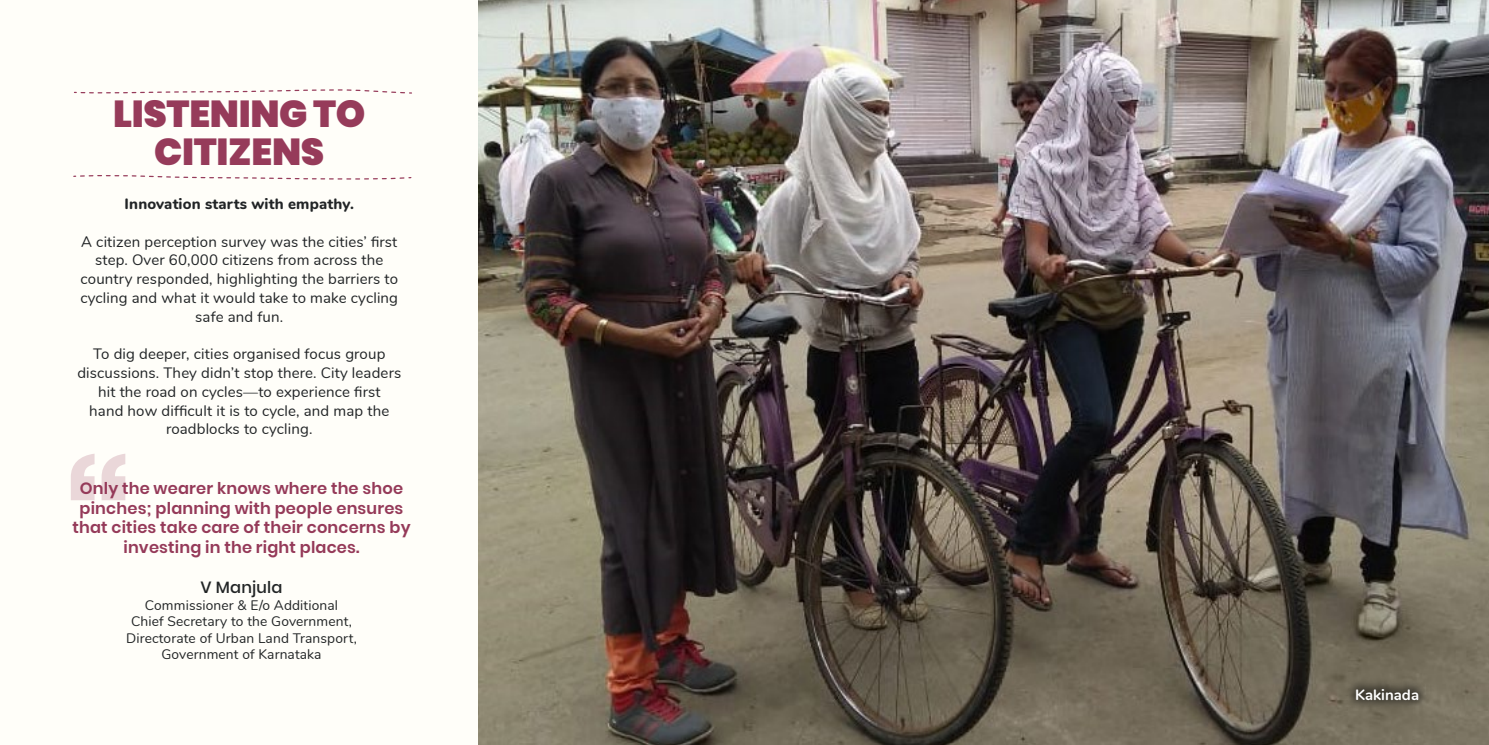
<style>
.page{position:relative;width:1489px;height:745px;background:#fff}
.page>*{position:absolute;margin:0;border:0;box-sizing:border-box;transform-origin:0 0}
.t1{font:900 125px "Swiss 721 BT";color:#953a59}
.t2{font:900 37.5px/37.5px "Poppins";letter-spacing:-.01em;color:#963b5a;text-align:center}
.t3{font:600 16.25px/19.5px "Poppins";letter-spacing:.01em;color:#953a59;text-align:center}
.t4{font:500 16.25px "Poppins";letter-spacing:.01em;color:#212425}
.t5{font:15px/18.8px "Nunito";letter-spacing:.01em;color:#212426;text-align:center}
.t6{font:800 15px "Nunito";letter-spacing:.01em;color:#212426}
.t7{font:700 15px "Nunito";color:#fff}
.t8{font:13.75px/16.5px "Nunito";letter-spacing:.01em;color:#212425;text-align:center}
</style>
<div class="page">
<div style="left:0;top:0;width:478px;height:744px;background:#fffef9"></div>
<svg style="left:73px;top:175px;width:339px;height:5px"></svg>
<svg style="left:74px;top:89px;width:338px;height:5px"></svg>
<img style="left:478px;top:0;width:1010px;height:744px">
<div style="left:1344px;top:677px;width:85px;height:33px;background:#000;opacity:.5"></div>
<h2 class="t2" style="left:113px;top:95px;width:254px">LISTENING TO<br>CITIZENS</h2>
<p class="t6" style="left:125px;top:193px;width:231px">Innovation starts with empathy.</p>
<p class="t5" style="left:80px;top:231px;width:319px">A citizen perception survey was the cities’ first step. Over 60,000 citizens from across the country responded, highlighting the barriers to cycling and what it would take to make cycling safe and fun.</p>
<p class="t5" style="left:77px;top:343px;width:325px">To dig deeper, cities organised focus group discussions. They didn’t stop there. City leaders hit the road on cycles—to experience first<br>hand how difficult it is to cycle, and map the roadblocks to cycling.</p>
<h1 class="t1" style="left:63px;top:425px;width:71px">“</h1>
<p class="t3" style="left:72px;top:478px;width:339px">Only the wearer knows where the shoe pinches; planning with people ensures that cities take care of their concerns by investing in the right places.</p>
<p class="t4" style="left:201px;top:578px;width:83px">V Manjula</p>
<p class="t8" style="left:126px;top:595px;width:232px">Commissioner &amp; E/o Additional<br>Chief Secretary to the Government,<br>Directorate of Urban Land Transport,<br>Government of Karnataka</p>
<p class="t7" style="left:1354px;top:683px;width:65px">Kakinada</p>
</div>
